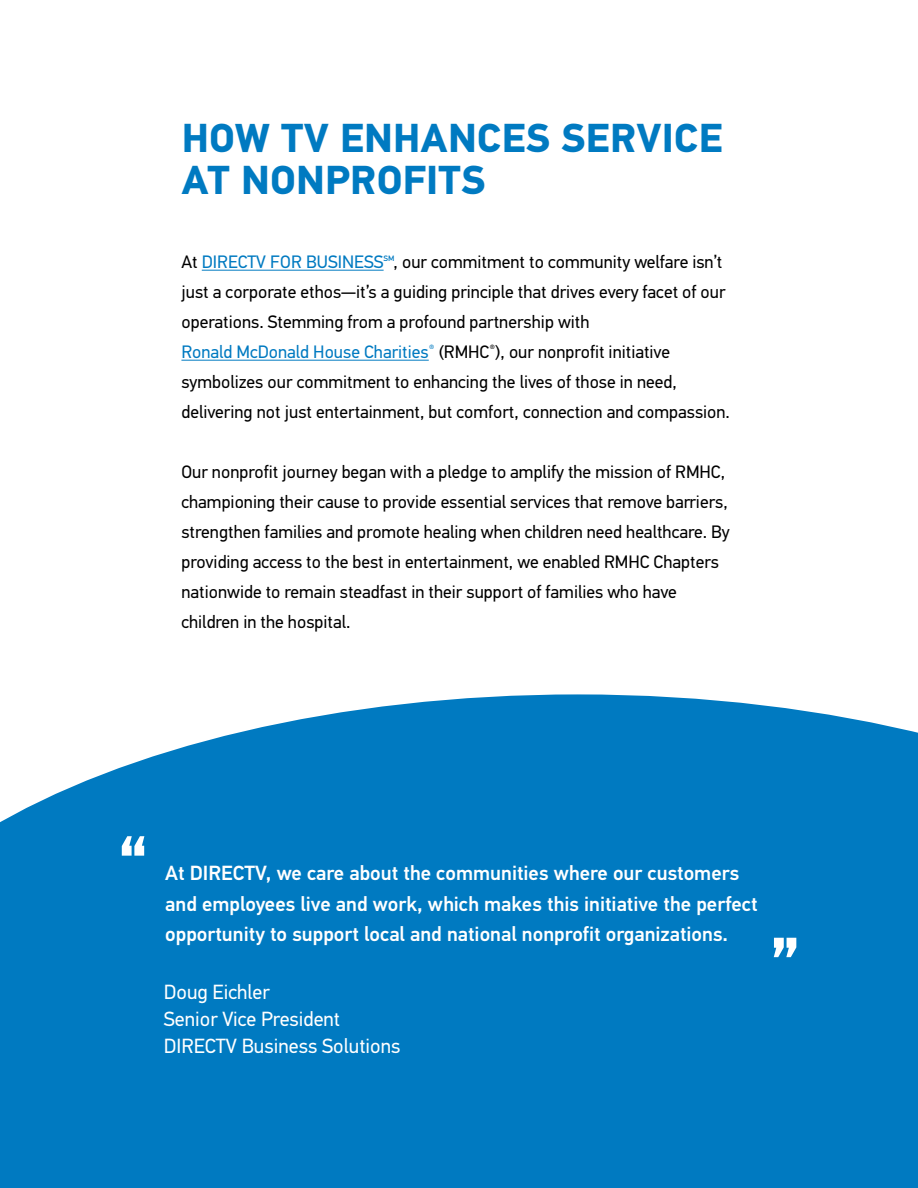
<style>
.page{position:relative;width:918px;height:1188px;background:#fff}
.page>*{position:absolute;margin:0;border:0;box-sizing:border-box;transform-origin:0 0}
.t1{font:500 72px "PFDIN Text Pro";color:#fff}
.t2{font:700 40.5px/42px "PFDIN Text Pro";letter-spacing:.01em;color:#007ac1}
.t3{font:500 20.55px/30.8px "PFDIN Text Pro";color:#fff}
.t4{font:20.55px/27px "PFDIN Text Pro";color:#fff}
.t5{font:18px/30px "PFDIN Text Pro";color:#000}
.s1{color:#007ac1}
</style>
<div class="page">
<div style="left:0;top:694px;width:918px;height:494px;background:#007ac1"></div>
<hr style="left:202px;top:270px;width:182px;height:1px;background:#007ac1">
<hr style="left:181px;top:360px;width:248px;height:1px;background:#007ac1">
<h2 class="t2" style="left:182px;top:118px;width:542px">HOW TV ENHANCES SERVICE<br>AT NONPROFITS</h2>
<p class="t5" style="left:181px;top:247px;width:550px">At <span class="s1">DIRECTV FOR BUSINESS</span><sup>sm</sup>, our commitment to community welfare isn’t just a corporate ethos—it’s a guiding principle that drives every facet of our operations. Stemming from a profound partnership with<br><span class="s1">Ronald McDonald House Charities</span><sup>®</sup> (RMHC<sup>®</sup>), our nonprofit initiative symbolizes our commitment to enhancing the lives of those in need, delivering not just entertainment, but comfort, connection and compassion.</p>
<p class="t5" style="left:181px;top:457px;width:550px">Our nonprofit journey began with a pledge to amplify the mission of RMHC, championing their cause to provide essential services that remove barriers, strengthen families and promote healing when children need healthcare. By providing access to the best in entertainment, we enabled RMHC Chapters nationwide to remain steadfast in their support of families who have children in the hospital.</p>
<h1 class="t1" style="left:120px;top:821px;width:28px">“</h1>
<p class="t3" style="left:165px;top:858px;width:594px">At DIRECTV, we care about the communities where our customers and employees live and work, which makes this initiative the perfect opportunity to support local and national nonprofit organizations.</p>
<p class="t4" style="left:164px;top:979px;width:238px">Doug Eichler<br>Senior Vice President<br>DIRECTV Business Solutions</p>
<h1 class="t1" style="left:771px;top:922px;width:28px">”</h1>
</div>
